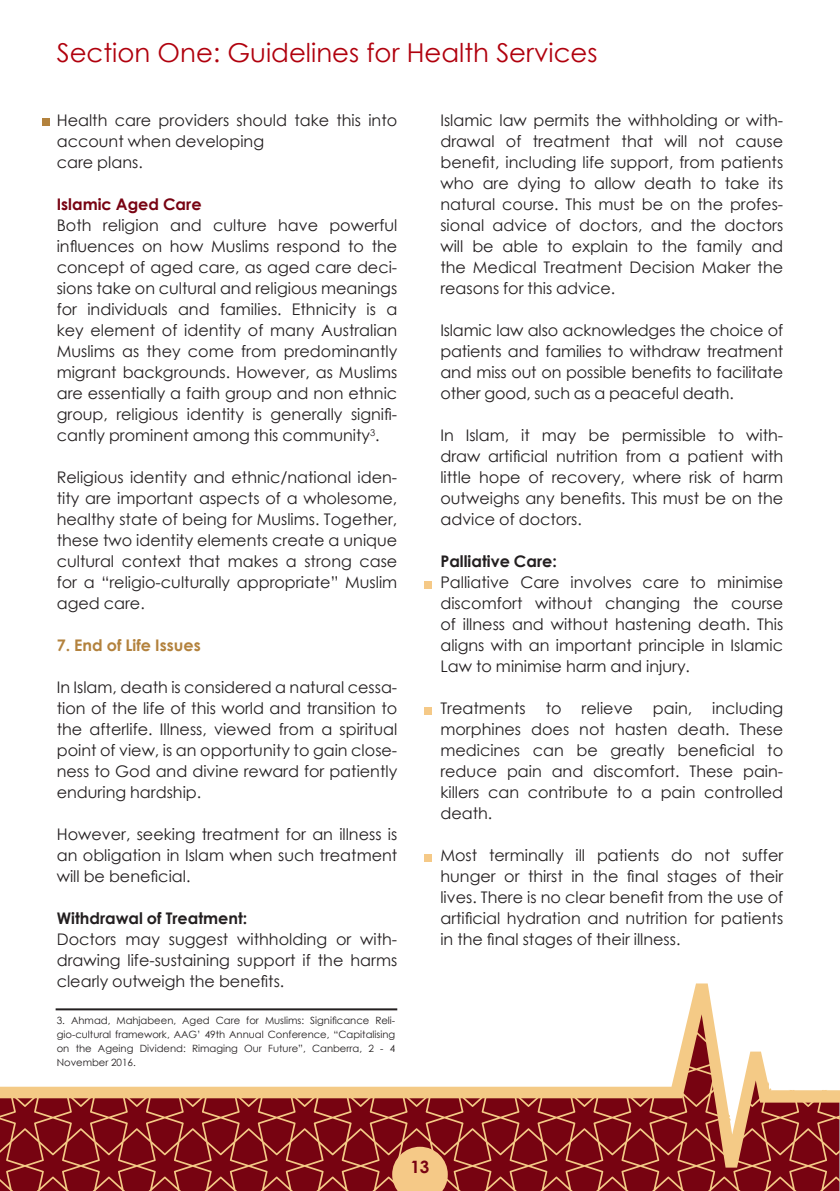
<style>
.page{position:relative;width:840px;height:1191px;background:#fff}
.page>*{position:absolute;margin:0;border:0;box-sizing:border-box;transform-origin:0 0}
.t1{font:26px "Century Gothic";color:#b0000d}
.t2{font:700 17px "Century Gothic";color:#780312}
._2__Body_Copy{font:16px/21px "Century Gothic";color:#231f20;text-align:justify}
._2__Body_Copy-2{font:700 16px "Century Gothic";color:#231f20}
._3__Subheadings_GOLD{font:700 16px "Century Gothic";color:#b3823d}
._2_1_Forward_Bold_re{font:700 16px "Century Gothic";color:#780312}
._2__Body_Copy-3{font:10px/14px "Century Gothic";color:#231f20;text-align:justify}
</style>
<div class="page">
<svg style="left:0;top:1167px;width:839px;height:24px;background:#871e20"></svg>
<svg style="left:0;top:983px;width:839px;height:184px"></svg>
<svg style="left:392px;top:1146px;width:55px;height:45px;background:#e3ad76"></svg>
<hr style="left:56px;top:1008px;width:341px;height:2px;background:#231f20">
<div style="left:424px;top:581px;width:7px;height:7px;background:#f5c987"></div>
<div style="left:424px;top:707px;width:7px;height:7px;background:#f5c987"></div>
<div style="left:424px;top:854px;width:7px;height:7px;background:#f5c987"></div>
<div style="left:42px;top:119px;width:7px;height:7px;background:#b3823d"></div>
<h1 class="t1" style="left:57px;top:34px;width:542px">Section One: Guidelines for Health Services</h1>
<p class="_2__Body_Copy" style="left:57px;top:109px;width:342px">Health care providers should take this into account when developing</p>
<p class="_2__Body_Copy" style="left:57px;top:151px;width:87px">care plans.</p>
<p class="_2_1_Forward_Bold_re" style="left:57px;top:192px;width:146px">Islamic Aged Care</p>
<p class="_2__Body_Copy" style="left:57px;top:214px;width:342px">Both religion and culture have powerful influences on how Muslims respond to the concept of aged care, as aged care deci&shy;sions take on cultural and religious meanings for individuals and families. Ethnicity is a key element of identity of many Australian Muslims as they come from predominantly migrant backgrounds. However, as Muslims are essentially a faith group and non ethnic group, religious identity is generally signifi&shy;cantly prominent among this community<sup>3</sup>.</p>
<p class="_2__Body_Copy" style="left:57px;top:466px;width:342px">Religious identity and ethnic/national iden&shy;tity are important aspects of a wholesome, healthy state of being for Muslims. Together, these two identity elements create a unique cultural context that makes a strong case for a “religio-culturally appropriate” Muslim aged care.</p>
<p class="_3__Subheadings_GOLD" style="left:57px;top:633px;width:145px">7. End of Life Issues</p>
<p class="_2__Body_Copy" style="left:57px;top:676px;width:342px">In Islam, death is considered a natural cessa&shy;tion of the life of this world and transition to the afterlife. Illness, viewed from a spiritual point of view, is an opportunity to gain close&shy;ness to God and divine reward for patiently enduring hardship.</p>
<p class="_2__Body_Copy" style="left:57px;top:823px;width:342px">However, seeking treatment for an illness is an obligation in Islam when such treatment will be beneficial.</p>
<p class="_2__Body_Copy-2" style="left:57px;top:906px;width:192px">Withdrawal of Treatment:</p>
<p class="_2__Body_Copy" style="left:57px;top:928px;width:342px">Doctors may suggest withholding or with&shy;drawing life-sustaining support if the harms clearly outweigh the benefits.</p>
<p class="_2__Body_Copy-3" style="left:57px;top:1013px;width:340px">3. Ahmad, Mahjabeen, Aged Care for Muslims: Significance Reli&shy;gio-cultural framework, AAG’ 49th Annual Conference, “Capitalising on the Ageing Dividend: Rimaging Our Future”, Canberra, 2 - 4<br>November 2016.</p>
<p class="_2__Body_Copy" style="left:440px;top:109px;width:344px">Islamic law permits the withholding or with&shy;drawal of treatment that will not cause benefit, including life support, from patients who are dying to allow death to take its natural course. This must be on the profes&shy;sional advice of doctors, and the doctors will be able to explain to the family and the Medical Treatment Decision Maker the reasons for this advice.</p>
<p class="_2__Body_Copy" style="left:440px;top:319px;width:344px">Islamic law also acknowledges the choice of patients and families to withdraw treatment and miss out on possible benefits to facilitate other good, such as a peaceful death.</p>
<p class="_2__Body_Copy" style="left:440px;top:424px;width:344px">In Islam, it may be permissible to with&shy;draw artificial nutrition from a patient with little hope of recovery, where risk of harm outweighs any benefits. This must be on the advice of doctors.</p>
<p class="_2__Body_Copy-2" style="left:440px;top:549px;width:118px">Palliative Care:</p>
<p class="_2__Body_Copy" style="left:440px;top:571px;width:344px">Palliative Care involves care to minimise discomfort without changing the course of illness and without hastening death. This aligns with an important principle in Islamic Law to minimise harm and injury.</p>
<p class="_2__Body_Copy" style="left:440px;top:697px;width:344px">Treatments to relieve pain, including morphines does not hasten death. These medicines can be greatly beneficial to reduce pain and discomfort. These pain&shy;killers can contribute to a pain controlled death.</p>
<p class="_2__Body_Copy" style="left:440px;top:844px;width:344px">Most terminally ill patients do not suffer hunger or thirst in the final stages of their lives. There is no clear benefit from the use of artificial hydration and nutrition for patients in the final stages of their illness.</p>
<p class="t2" style="left:410px;top:1154px;width:21px">13</p>
</div>
